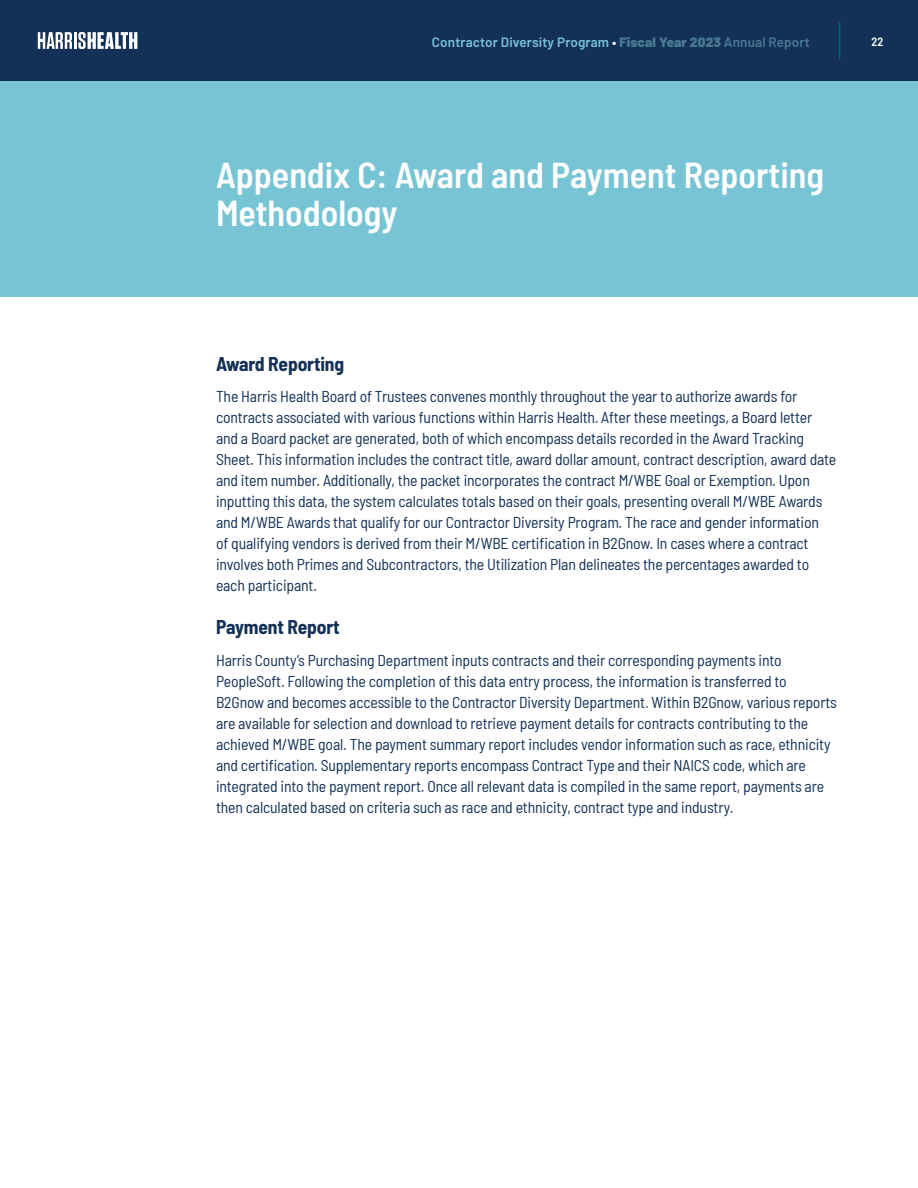
<style>
.page{position:relative;width:918px;height:1188px;background:#fff}
.page>*{position:absolute;margin:0;border:0;box-sizing:border-box;transform-origin:0 0}
.t1{font:600 semi-condensed 36px/39px "Barlow";color:#fff}
.t2{font:700 semi-condensed 19.5px "Barlow";letter-spacing:-.01em;color:#133156}
.t3{font:semi-condensed 15.75px/21px "Barlow";letter-spacing:-.01em;color:#133156}
.t4{font:600 13.5px "Barlow";letter-spacing:.01em;color:#77c4d5}
.t5{font:600 semi-condensed 12px "Barlow";color:#fff}
.s1{color:#fff}
.s2{font-weight:900;color:#497992}
.s3{color:#497992}
</style>
<div class="page">
<div style="left:0;top:0;width:918px;height:81px;background:#133156"></div>
<svg style="left:38px;top:32px;width:99px;height:17px"></svg>
<hr style="left:839px;top:22px;width:1px;height:37px;background:#006680">
<div style="left:0;top:81px;width:918px;height:216px;background:#77c4d5"></div>
<p class="t4" style="left:432px;top:32px;width:380px">Contractor Diversity Program <span class="s1">•</span> <span class="s2">Fiscal Year 2023</span> <span class="s3">Annual Report</span></p>
<p class="t5" style="left:872px;top:34px;width:13px">22</p>
<h1 class="t1" style="left:216px;top:152px;width:610px">Appendix C: Award and Payment Reporting<br>Methodology</h1>
<p class="t2" style="left:216px;top:349px;width:130px">Award Reporting</p>
<p class="t3" style="left:216px;top:385px;width:622px">The Harris Health Board of Trustees convenes monthly throughout the year to authorize awards for contracts associated with various functions within Harris Health. After these meetings, a Board letter and a Board packet are generated, both of which encompass details recorded in the Award Tracking Sheet. This information includes the contract title, award dollar amount, contract description, award date and item number. Additionally, the packet incorporates the contract M/WBE Goal or Exemption. Upon inputting this data, the system calculates totals based on their goals, presenting overall M/WBE Awards and M/WBE Awards that qualify for our Contractor Diversity Program. The race and gender information<br>of qualifying vendors is derived from their M/WBE certification in B2Gnow. In cases where a contract involves both Primes and Subcontractors, the Utilization Plan delineates the percentages awarded to each participant.</p>
<p class="t2" style="left:216px;top:613px;width:125px">Payment Report</p>
<p class="t3" style="left:216px;top:648px;width:623px">Harris County’s Purchasing Department inputs contracts and their corresponding payments into PeopleSoft. Following the completion of this data entry process, the information is transferred to B2Gnow and becomes accessible to the Contractor Diversity Department. Within B2Gnow, various reports are available for selection and download to retrieve payment details for contracts contributing to the achieved M/WBE goal. The payment summary report includes vendor information such as race, ethnicity and certification. Supplementary reports encompass Contract Type and their NAICS code, which are integrated into the payment report. Once all relevant data is compiled in the same report, payments are then calculated based on criteria such as race and ethnicity, contract type and industry.</p>
</div>
